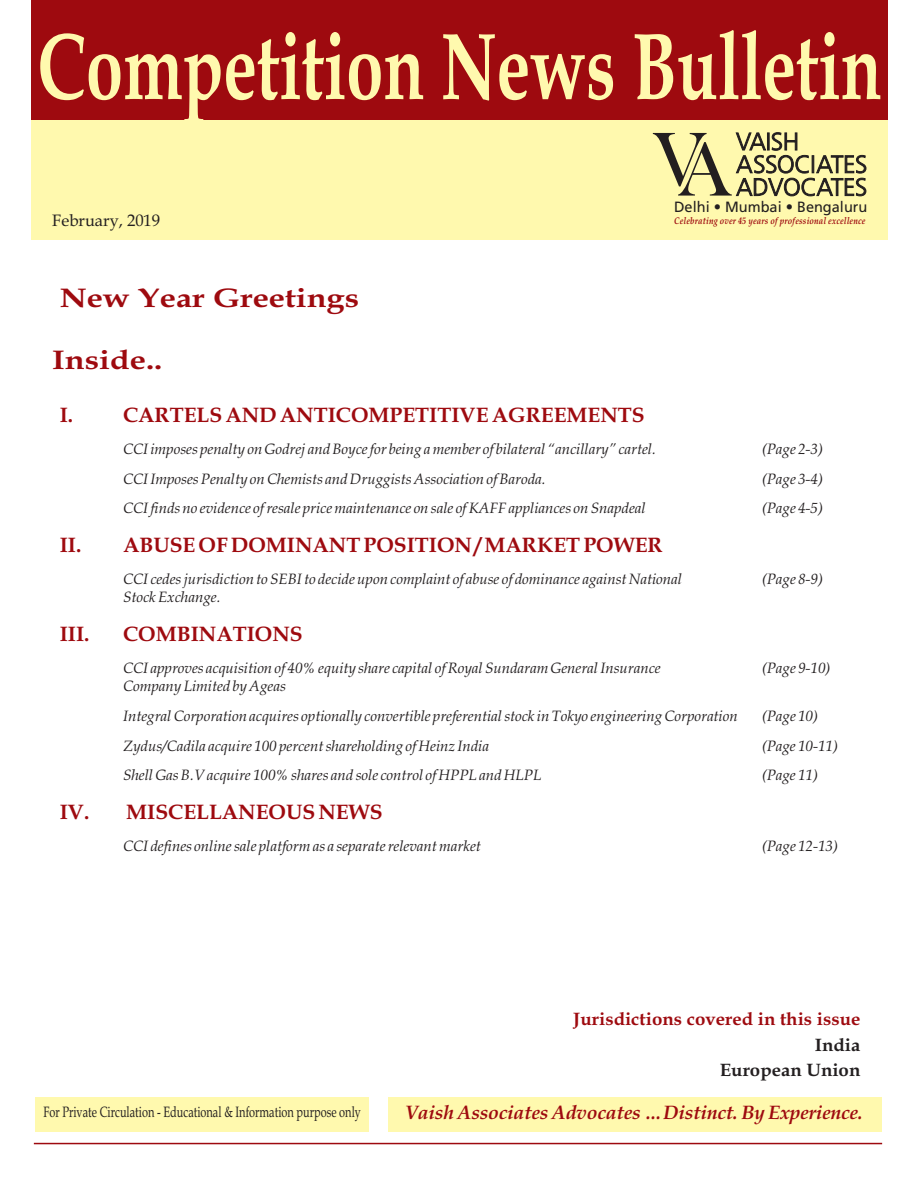
<style>
.page{position:relative;width:918px;height:1188px;background:#fff}
.page>*{position:absolute;margin:0;border:0;box-sizing:border-box;transform-origin:0 0}
.t1{font:700 94.95px "Book Antiqua";color:#fff9ae;scale:.7 1}
.t2{font:700 27px "Book Antiqua";color:#9e0a0f;scale:1.2 1}
.t3{font:700 21px "Book Antiqua";color:#9e0a0f}
.t4{font:italic 700 19.5px "Book Antiqua";letter-spacing:-.015em;color:#9e0a0f}
.t5{font:700 18px "Book Antiqua";color:#9e0a0f;scale:1.04 1}
.t6{font:700 18px/25.7px "Book Antiqua";color:#231f20;text-align:right;scale:1.04 1}
.t7{font:16.5px "Book Antiqua";color:#231f20}
.t8{font:italic 15px/29.7px "Book Antiqua";color:#231f20}
.t9{font:15px "Book Antiqua";color:#231f20;scale:.73 1}
.t10{font:14.85px "Frutiger 55 Roman";color:#231f20}
.t11{font:italic 700 9.6px "Book Antiqua";letter-spacing:.025em;color:#9e0a0f;scale:.83 1}
</style>
<div class="page">
<div style="left:31px;top:0;width:856px;height:240px;background:#fff9ae"></div>
<div style="left:31px;top:0;width:856px;height:120px;background:#9e0a0f"></div>
<div style="left:35px;top:1097px;width:334px;height:35px;background:#fff9ae"></div>
<div style="left:389px;top:1097px;width:493px;height:35px;background:#fff9ae"></div>
<hr style="left:34px;top:1143px;width:848px;height:1px;background:#9e0a0f">
<svg style="left:653px;top:132px;width:214px;height:65px"></svg>
<h1 class="t1" style="left:38px;top:30px;width:1207px">Competition News Bulletin</h1>
<p class="t7" style="left:52px;top:214px;width:109px">February, 2019</p>
<h2 class="t2" style="left:60px;top:287px;width:251px">New Year Greetings</h2>
<h2 class="t2" style="left:52px;top:349px;width:93px">Inside..</h2>
<h3 class="t3" style="left:60px;top:407px;width:587px">I. CARTELS AND ANTICOMPETITIVE AGREEMENTS</h3>
<p class="t10" style="left:674px;top:198px;width:195px">Delhi • Mumbai • Bengaluru</p>
<p class="t11" style="left:674px;top:217px;width:232px">Celebrating over 45 years of professional excellence</p>
<p class="t8" style="left:123px;top:436px;width:534px">CCI imposes penalty on Godrej and Boyce for being a member of bilateral “ancillary” cartel.</p>
<p class="t8" style="left:762px;top:436px;width:63px">(Page 2-3)</p>
<p class="t8" style="left:123px;top:465px;width:424px">CCI Imposes Penalty on Chemists and Druggists Association of Baroda.</p>
<p class="t8" style="left:762px;top:465px;width:63px">(Page 3-4)</p>
<p class="t8" style="left:123px;top:495px;width:524px">CCI finds no evidence of resale price maintenance on sale of KAFF appliances on Snapdeal</p>
<p class="t8" style="left:762px;top:495px;width:63px">(Page 4-5)</p>
<h3 class="t3" style="left:60px;top:537px;width:605px">II. ABUSE OF DOMINANT POSITION / MARKET POWER</h3>
<p class="t8" style="left:123px;top:566px;width:560px">CCI cedes jurisdiction to SEBI to decide upon complaint of abuse of dominance against National</p>
<p class="t8" style="left:762px;top:566px;width:63px">(Page 8-9)</p>
<p class="t8" style="left:123px;top:584px;width:99px">Stock Exchange.</p>
<h3 class="t3" style="left:60px;top:626px;width:31px">III.</h3>
<h3 class="t3" style="left:123px;top:626px;width:181px">COMBINATIONS</h3>
<p class="t8" style="left:123px;top:655px;width:539px">CCI approves acquisition of 40% equity share capital of Royal Sundaram General Insurance</p>
<p class="t8" style="left:762px;top:655px;width:70px">(Page 9-10)</p>
<p class="t8" style="left:123px;top:673px;width:616px">Company Limited by Ageas<br>Integral Corporation acquires optionally convertible preferential stock in Tokyo engineering Corporation</p>
<p class="t8" style="left:762px;top:703px;width:58px">(Page 10)</p>
<p class="t8" style="left:123px;top:733px;width:368px">Zydus/Cadila acquire 100 percent shareholding of Heinz India</p>
<p class="t8" style="left:762px;top:733px;width:78px">(Page 10-11)</p>
<p class="t8" style="left:123px;top:762px;width:420px">Shell Gas B.V acquire 100% shares and sole control of HPPL and HLPL</p>
<p class="t8" style="left:762px;top:762px;width:58px">(Page 11)</p>
<h3 class="t3" style="left:60px;top:804px;width:324px">IV. MISCELLANEOUS NEWS</h3>
<p class="t8" style="left:123px;top:833px;width:359px">CCI defines online sale platform as a separate relevant market</p>
<p class="t8" style="left:762px;top:833px;width:78px">(Page 12-13)</p>
<p class="t9" style="left:43px;top:1106px;width:436px">For Private Circulation - Educational &amp; Information purpose only</p>
<p class="t5" style="left:573px;top:1012px;width:278px">Jurisdictions covered in this issue</p>
<p class="t6" style="left:720px;top:1034px;width:137px">India<br>European Union</p>
<h3 class="t4" style="left:405px;top:1105px;width:459px">Vaish Associates Advocates …Distinct. By Experience.</h3>
</div>
